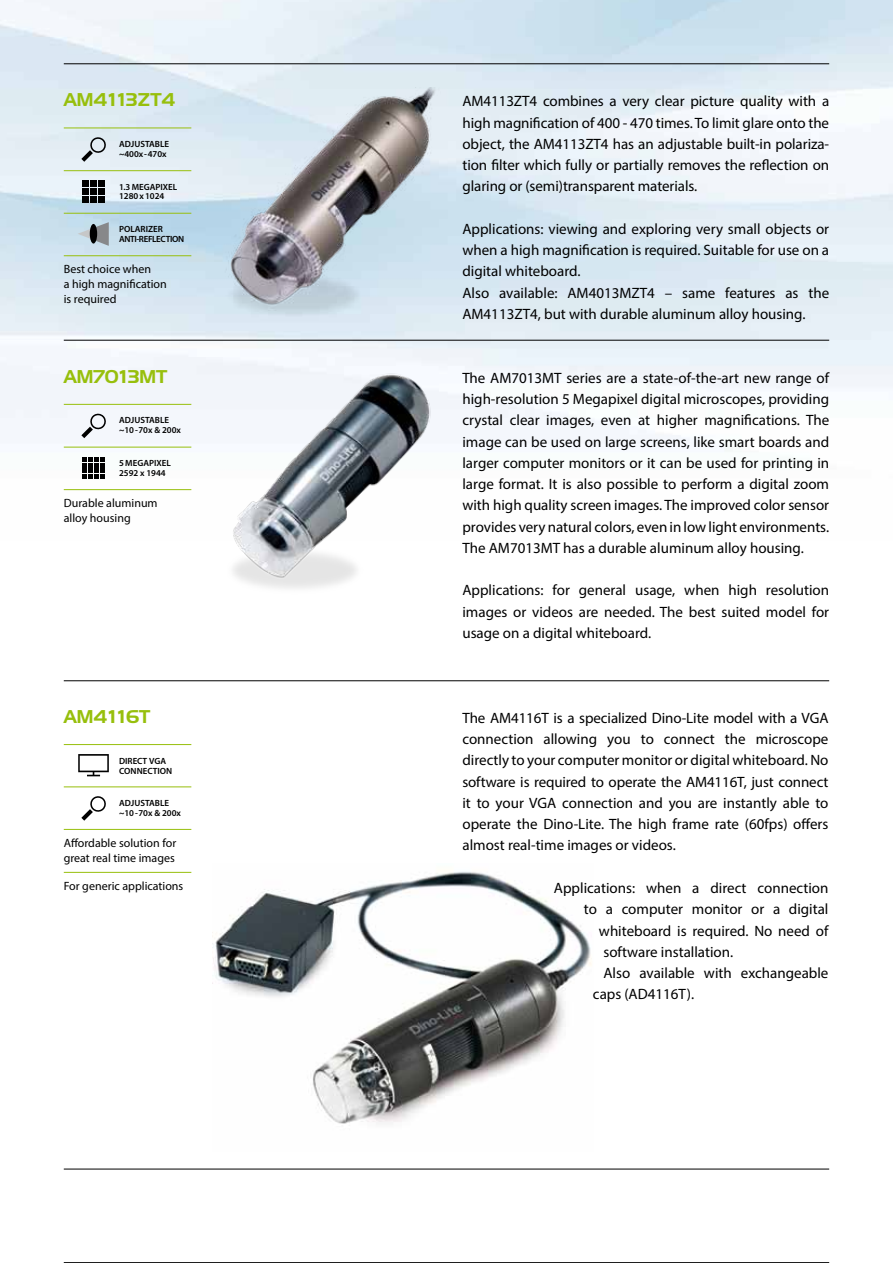
<style>
.page{position:relative;width:893px;height:1263px;background:#fff}
.page>*{position:absolute;margin:0;border:0;box-sizing:border-box;transform-origin:0 0}
.t1{font:18px "Handel Gothic BT";letter-spacing:-.01em;color:#97bf0c}
.t2{font:15px/21.3px "Myriad Pro";color:#000;text-align:justify}
.t3{font:12px/15px "Myriad Pro";color:#000}
.t4{font:600 9px/9.6px "Myriad Pro";color:#000}
.t5{font:600 9px/9.6px "Myriad Pro";letter-spacing:-.04em;color:#000}
.s1{font-family:"Myriad Pro";font-weight:900;font-size:19.8px}
</style>
<div class="page">
<img style="left:0;top:0;width:893px;height:491px">
<img style="left:191px;top:363px;width:250px;height:226px">
<img style="left:191px;top:87px;width:250px;height:250px">
<hr style="left:64px;top:340px;width:765px;height:1px;background:#000">
<hr style="left:64px;top:1262px;width:765px;height:1px;background:#000">
<hr style="left:64px;top:680px;width:765px;height:1px;background:#000">
<hr style="left:64px;top:63px;width:765px;height:1px;background:#000">
<img style="left:213px;top:871px;width:379px;height:253px">
<hr style="left:64px;top:1169px;width:765px;height:1px;background:#000">
<svg style="left:81px;top:137px;width:26px;height:25px"></svg>
<svg style="left:83px;top:181px;width:6px;height:6px"></svg>
<div style="left:90px;top:181px;width:7px;height:6px;background:#000"></div>
<div style="left:83px;top:188px;width:6px;height:7px;background:#000"></div>
<div style="left:90px;top:188px;width:7px;height:7px;background:#000"></div>
<svg style="left:83px;top:196px;width:6px;height:6px"></svg>
<div style="left:90px;top:196px;width:7px;height:6px;background:#000"></div>
<svg style="left:98px;top:181px;width:6px;height:6px"></svg>
<div style="left:98px;top:188px;width:6px;height:7px;background:#000"></div>
<svg style="left:98px;top:196px;width:6px;height:6px"></svg>
<svg style="left:78px;top:222px;width:31px;height:24px"></svg>
<div style="left:90px;top:224px;width:7px;height:20px;background:#000;border-radius:50%"></div>
<hr style="left:64px;top:128px;width:127px;height:1px;background:#97bf0c">
<hr style="left:64px;top:170px;width:127px;height:1px;background:#97bf0c">
<hr style="left:64px;top:213px;width:127px;height:1px;background:#97bf0c">
<hr style="left:64px;top:255px;width:127px;height:1px;background:#97bf0c">
<svg style="left:81px;top:413px;width:26px;height:25px"></svg>
<svg style="left:83px;top:457px;width:21px;height:22px"></svg>
<hr style="left:64px;top:404px;width:127px;height:1px;background:#97bf0c">
<hr style="left:64px;top:447px;width:127px;height:1px;background:#97bf0c">
<hr style="left:64px;top:489px;width:127px;height:1px;background:#97bf0c">
<svg style="left:78px;top:754px;width:31px;height:22px"></svg>
<svg style="left:81px;top:796px;width:25px;height:25px"></svg>
<hr style="left:64px;top:744px;width:127px;height:1px;background:#97bf0c">
<hr style="left:64px;top:786px;width:127px;height:1px;background:#97bf0c">
<hr style="left:64px;top:829px;width:127px;height:1px;background:#97bf0c">
<hr style="left:64px;top:872px;width:127px;height:1px;background:#97bf0c">
<p class="t1" style="left:64px;top:89px;width:113px">AM4<span class="s1">11</span>3ZT4</p>
<p class="t4" style="left:119px;top:139px;width:52px">ADJUSTABLE ~400x-470x</p>
<p class="t4" style="left:119px;top:182px;width:60px">1.3 MEGAPIXEL<br>1280x1024</p>
<p class="t5" style="left:119px;top:224px;width:67px">POLARIZER<br>ANTI-REFLECTION</p>
<p class="t3" style="left:64px;top:261px;width:105px">Best choice when<br>a high magnification is required</p>
<p class="t1" style="left:64px;top:365px;width:105px">AM70<span class="s1">1</span>3MT</p>
<p class="t4" style="left:119px;top:415px;width:63px">ADJUSTABLE ~10-70x &amp; 200x</p>
<p class="t4" style="left:119px;top:458px;width:53px">5 MEGAPIXEL<br>2592 x 1944</p>
<p class="t3" style="left:64px;top:495px;width:95px">Durable aluminum alloy housing</p>
<p class="t1" style="left:64px;top:706px;width:88px">AM4<span class="s1">11</span>6T</p>
<p class="t4" style="left:119px;top:755px;width:55px;line-height:10.8px">DIRECT VGA<br>CONNECTION</p>
<p class="t4" style="left:119px;top:798px;width:63px">ADJUSTABLE ~10-70x &amp; 200x</p>
<p class="t3" style="left:64px;top:835px;width:114px">Affordable solution for great real time images</p>
<p class="t3" style="left:64px;top:878px;width:121px">For generic applications</p>
<p class="t2" style="left:462px;top:90px;width:368px">AM4113ZT4 combines a very clear picture quality with a high magnification of 400 - 470 times. To limit glare onto the object, the AM4113ZT4 has an adjustable built-in polariza&shy;tion filter which fully or partially removes the reflection on glaring or (semi)transparent materials.</p>
<p class="t2" style="left:462px;top:218px;width:368px;text-align:left">Applications: viewing and exploring very small objects or when a high magnification is required. Suitable for use on a digital whiteboard.<br>Also available: AM4013MZT4 – same features as the AM4113ZT4, but with durable aluminum alloy housing.</p>
<p class="t2" style="left:462px;top:367px;width:368px">The AM7013MT series are a state-of-the-art new range of high-resolution 5 Megapixel digital microscopes, providing crystal clear images, even at higher magnifications. The image can be used on large screens, like smart boards and larger computer monitors or it can be used for printing in large format. It is also possible to perform a digital zoom with high quality screen images. The improved color sensor provides very natural colors, even in low light environments.<br>The AM7013MT has a durable aluminum alloy housing.</p>
<p class="t2" style="left:462px;top:579px;width:368px">Applications: for general usage, when high resolution images or videos are needed. The best suited model for usage on a digital whiteboard.</p>
<p class="t2" style="left:462px;top:707px;width:368px">The AM4116T is a specialized Dino-Lite model with a VGA connection allowing you to connect the microscope directly to your computer monitor or digital whiteboard. No software is required to operate the AM4116T, just connect it to your VGA connection and you are instantly able to operate the Dino-Lite. The high frame rate (60fps) offers almost real-time images or videos.</p>
<p class="t2" style="left:554px;top:877px;width:276px">Applications: when a direct connection</p>
<p class="t2" style="left:584px;top:898px;width:246px">to a computer monitor or a digital</p>
<p class="t2" style="left:599px;top:919px;width:231px">whiteboard is required. No need of</p>
<p class="t2" style="left:603px;top:941px;width:131px">software installation.</p>
<p class="t2" style="left:603px;top:962px;width:227px">Also available with exchangeable</p>
<p class="t2" style="left:593px;top:983px;width:103px">caps (AD4116T).</p>
</div>
